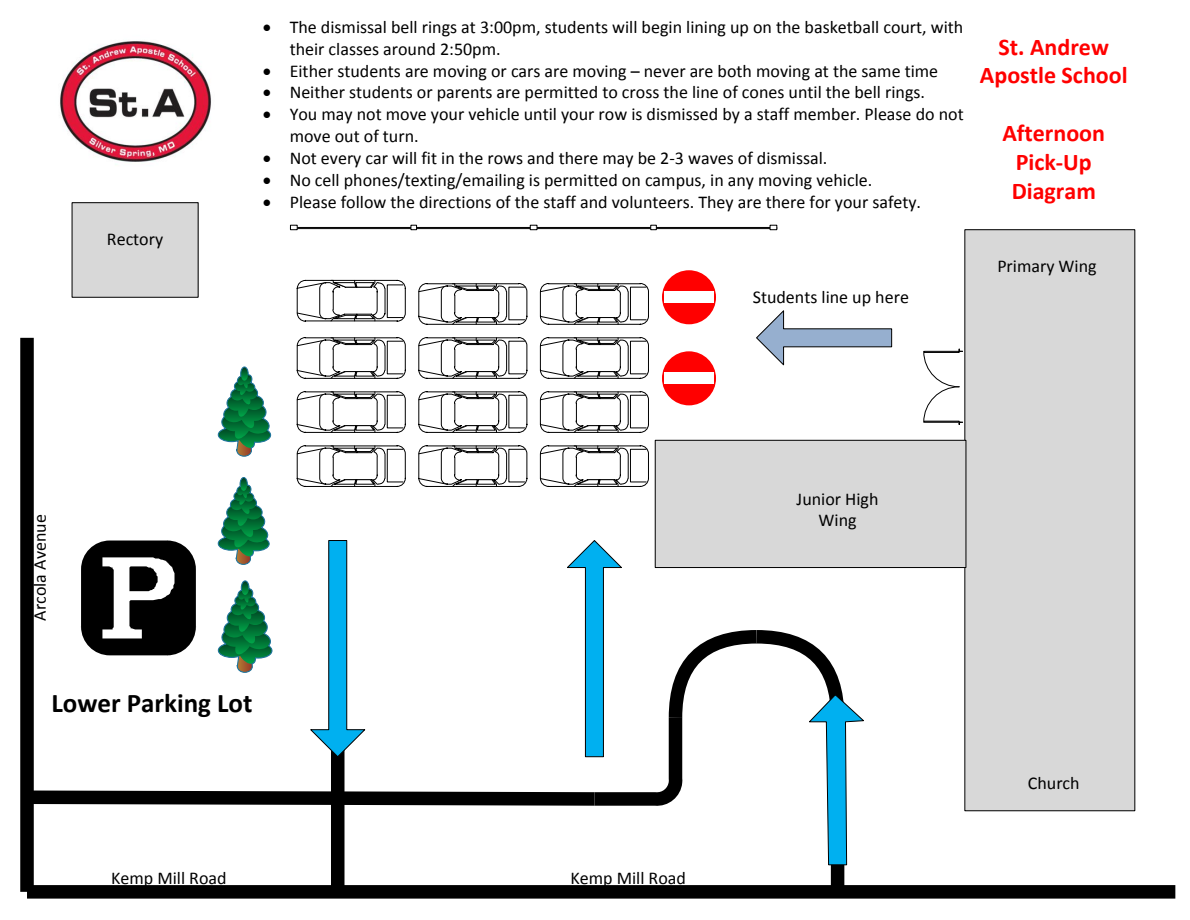
<style>
.page{position:relative;width:1190px;height:920px;background:#fff}
.page>*{position:absolute;margin:0;border:0;box-sizing:border-box;transform-origin:0 0}
.t1{font:700 27px "CALIBRI";color:#000}
.t2{font:700 24px/28.8px "CALIBRI";color:#f00;text-align:center}
.t3{font:18px/21.6px "CALIBRI";color:#000}
</style>
<div class="page">
<div style="left:964px;top:229px;width:170px;height:581px;background:#d8d8d8"></div>
<div style="left:655px;top:440px;width:310px;height:127px;background:#d8d8d8"></div>
<div style="left:830px;top:717px;width:14px;height:174px;background:#000"></div>
<div style="left:72px;top:202px;width:126px;height:95px;background:#d8d8d8"></div>
<div style="left:72px;top:202px;width:126px;height:95px;border:1px solid #000"></div>
<svg style="left:290px;top:225px;width:487px;height:5px"></svg>
<svg style="left:662px;top:270px;width:54px;height:54px"></svg>
<svg style="left:923px;top:348px;width:39px;height:76px"></svg>
<div style="left:923px;top:421px;width:36px;height:1px;border:1px solid #000"></div>
<div style="left:923px;top:351px;width:36px;height:1px;border:1px solid #000"></div>
<img style="left:60px;top:41px;width:151px;height:124px">
<div style="left:27px;top:884px;width:1148px;height:14px;background:#000"></div>
<div style="left:20px;top:337px;width:14px;height:554px;background:#000"></div>
<div style="left:331px;top:688px;width:13px;height:203px;background:#000"></div>
<svg style="left:20px;top:274px;width:871px;height:590px"></svg>
<p class="t3" style="left:107px;top:229px;width:58px">Rectory</p>
<p class="t3" style="left:289px;top:17px;width:675px;text-indent:-27px">• The dismissal bell rings at 3:00pm, students will begin lining up on the basketball court, with their classes around 2:50pm.</p>
<p class="t3" style="left:262px;top:61px;width:677px">• Either students are moving or cars are moving – never are both moving at the same time</p>
<p class="t3" style="left:263px;top:83px;width:663px">• Neither students or parents are permitted to cross the line of cones until the bell rings.</p>
<p class="t3" style="left:290px;top:105px;width:675px;text-indent:-27px">• You may not move your vehicle until your row is dismissed by a staff member. Please do not move out of turn.</p>
<p class="t3" style="left:263px;top:148px;width:566px">• Not every car will fit in the rows and there may be 2-3 waves of dismissal.</p>
<p class="t3" style="left:263px;top:170px;width:611px">• No cell phones/texting/emailing is permitted on campus, in any moving vehicle.</p>
<p class="t3" style="left:263px;top:192px;width:660px">• Please follow the directions of the staff and volunteers. They are there for your safety.</p>
<h2 class="t2" style="left:979px;top:34px;width:149px">St. Andrew<br>Apostle School</h2>
<h2 class="t2" style="left:1002px;top:121px;width:104px">Afternoon<br>Pick-Up<br>Diagram</h2>
<p class="t3" style="left:752px;top:287px;width:158px">Students line up here</p>
<p class="t3" style="left:997px;top:256px;width:101px">Primary Wing</p>
<p class="t3" style="left:30px;top:620px;width:107px;rotate:-90deg">Arcola Avenue</p>
<h1 class="t1" style="left:51px;top:693px;width:202px">Lower Parking Lot</h1>
<p class="t3" style="left:111px;top:867px;width:117px">Kemp Mill Road</p>
<p class="t3" style="left:796px;top:489px;width:83px;text-align:center">Junior High<br>Wing</p>
<p class="t3" style="left:570px;top:867px;width:117px">Kemp Mill Road</p>
<p class="t3" style="left:1027px;top:773px;width:53px">Church</p>
</div>
